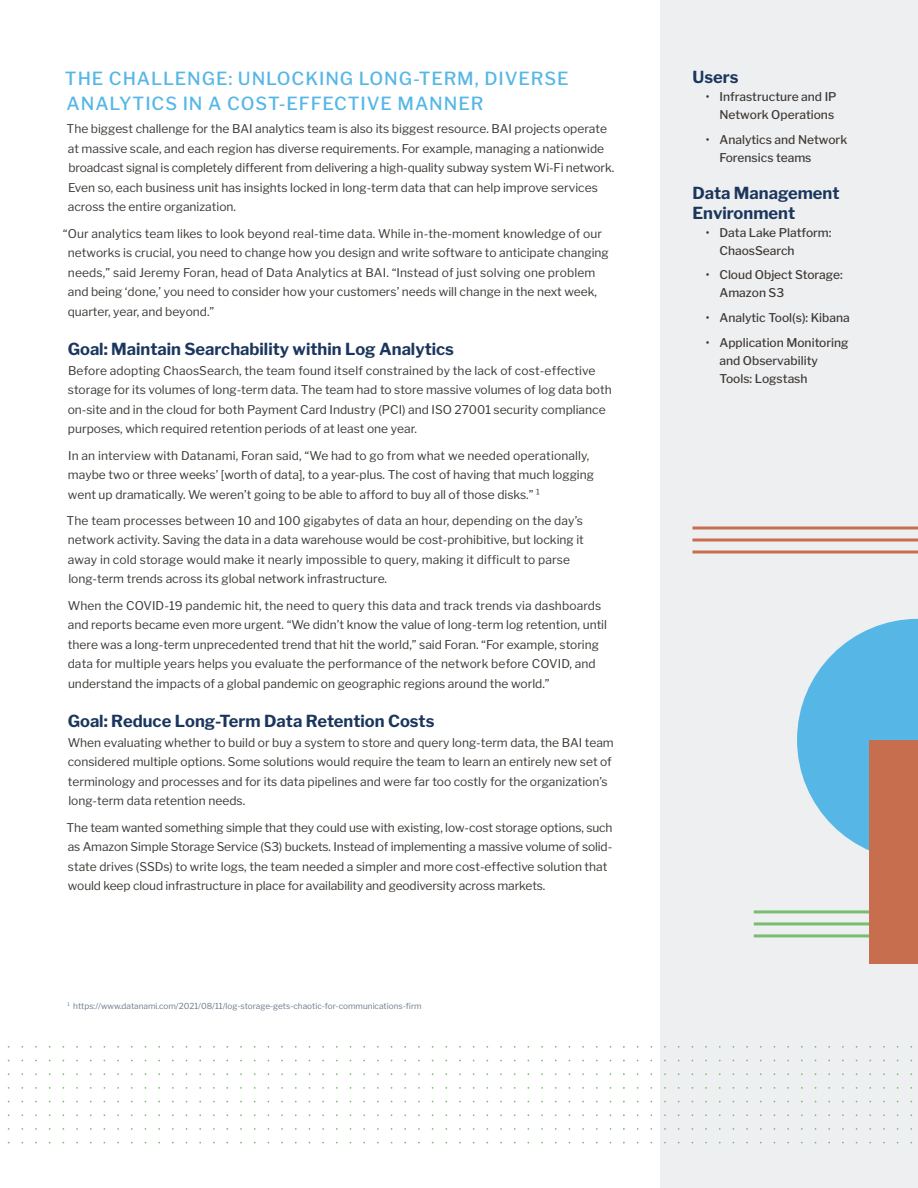
<style>
.page{position:relative;width:918px;height:1188px;background:#fff}
.page>*{position:absolute;margin:0;border:0;box-sizing:border-box;transform-origin:0 0}
.t1{font:500 18px/25.5px "Libre Franklin";letter-spacing:.05em;color:#56b7e6}
.t2{font:700 16.5px/19.5px "Libre Franklin";color:#1b365d}
.t3{font:12px/19.5px "Libre Franklin";color:#3d3935}
.t4{font:500 12px/18px "Libre Franklin";color:#3d3935}
.t5{font:8.25px "Libre Franklin";color:#6e7b8c}
</style>
<div class="page">
<div style="left:661px;top:0;width:257px;height:1188px;background:#eeeff1"></div>
<svg style="left:692px;top:526px;width:226px;height:4px"></svg>
<svg style="left:692px;top:538px;width:226px;height:4px"></svg>
<svg style="left:692px;top:550px;width:226px;height:4px"></svg>
<hr style="left:754px;top:910px;width:164px;height:3px;background:#79be70">
<hr style="left:754px;top:922px;width:164px;height:3px;background:#79be70">
<hr style="left:754px;top:934px;width:164px;height:3px;background:#79be70">
<svg style="left:797px;top:619px;width:121px;height:242px"></svg>
<div style="left:870px;top:740px;width:48px;height:223px;background:#c66e4e"></div>
<h1 class="t1" style="left:65px;top:66px;width:505px">THE CHALLENGE: UNLOCKING LONG-TERM, DIVERSE<br>ANALYTICS IN A COST-EFFECTIVE MANNER</h1>
<p class="t3" style="left:67px;top:119px;width:549px">The biggest challenge for the BAI analytics team is also its biggest resource. BAI projects operate at massive scale, and each region has diverse requirements. For example, managing a nationwide broadcast signal is completely different from delivering a high-quality subway system Wi-Fi network.<br>Even so, each business unit has insights locked in long-term data that can help improve services across the entire organization.</p>
<p class="t3" style="left:68px;top:224px;width:543px;text-indent:-5px">“Our analytics team likes to look beyond real-time data. While in-the-moment knowledge of our networks is crucial, you need to change how you design and write software to anticipate changing needs,” said Jeremy Foran, head of Data Analytics at BAI. “Instead of just solving one problem and being ‘done,’ you need to consider how your customers’ needs will change in the next week, quarter, year, and beyond.”</p>
<h2 class="t2" style="left:68px;top:340px;width:388px">Goal: Maintain Searchability within Log Analytics</h2>
<p class="t3" style="left:68px;top:361px;width:546px">Before adopting ChaosSearch, the team found itself constrained by the lack of cost-effective storage for its volumes of long-term data. The team had to store massive volumes of log data both on-site and in the cloud for both Payment Card Industry (PCI) and ISO 27001 security compliance purposes, which required retention periods of at least one year.</p>
<p class="t3" style="left:68px;top:446px;width:528px">In an interview with Datanami, Foran said, “We had to go from what we needed operationally, maybe two or three weeks’ [worth of data], to a year-plus. The cost of having that much logging went up dramatically. We weren’t going to be able to afford to buy all of those disks.” ¹</p>
<p class="t3" style="left:67px;top:511px;width:519px">The team processes between 10 and 100 gigabytes of data an hour, depending on the day’s network activity. Saving the data in a data warehouse would be cost-prohibitive, but locking it away in cold storage would make it nearly impossible to query, making it difficult to parse long-term trends across its global network infrastructure.</p>
<p class="t3" style="left:68px;top:596px;width:541px">When the COVID-19 pandemic hit, the need to query this data and track trends via dashboards and reports became even more urgent. “We didn’t know the value of long-term log retention, until there was a long-term unprecedented trend that hit the world,” said Foran. “For example, storing data for multiple years helps you evaluate the performance of the network before COVID, and understand the impacts of a global pandemic on geographic regions around the world.”</p>
<h2 class="t2" style="left:68px;top:712px;width:368px">Goal: Reduce Long-Term Data Retention Costs</h2>
<p class="t3" style="left:68px;top:733px;width:548px">When evaluating whether to build or buy a system to store and query long-term data, the BAI team considered multiple options. Some solutions would require the team to learn an entirely new set of terminology and processes and for its data pipelines and were far too costly for the organization’s long-term data retention needs.</p>
<p class="t3" style="left:67px;top:818px;width:547px">The team wanted something simple that they could use with existing, low-cost storage options, such as Amazon Simple Storage Service (S3) buckets. Instead of implementing a massive volume of solid&shy;state drives (SSDs) to write logs, the team needed a simpler and more cost-effective solution that would keep cloud infrastructure in place for availability and geodiversity across markets.</p>
<p class="t5" style="left:68px;top:1001px;width:356px"><sup>1</sup> https://www.datanami.com/2021/08/11/log-storage-gets-chaotic-for-communications-firm</p>
<h2 class="t2" style="left:692px;top:68px;width:48px">Users</h2>
<p class="t4" style="left:706px;top:88px;width:132px;text-align:right">• Infrastructure and IP<br>Network Operations</p>
<p class="t4" style="left:719px;top:131px;width:129px;text-indent:-14px">• Analytics and Network<br>Forensics teams</p>
<h2 class="t2" style="left:692px;top:184px;width:149px">Data Management<br>Environment</h2>
<p class="t4" style="left:719px;top:223px;width:114px;text-indent:-14px">• Data Lake Platform:<br>ChaosSearch</p>
<p class="t4" style="left:719px;top:266px;width:125px;text-indent:-14px">• Cloud Object Storage:<br>Amazon S3</p>
<p class="t4" style="left:706px;top:309px;width:145px">• Analytic Tool(s): Kibana</p>
<p class="t4" style="left:719px;top:334px;width:131px;text-indent:-14px">• Application Monitoring and Observability<br>Tools: Logstash</p>
</div>
